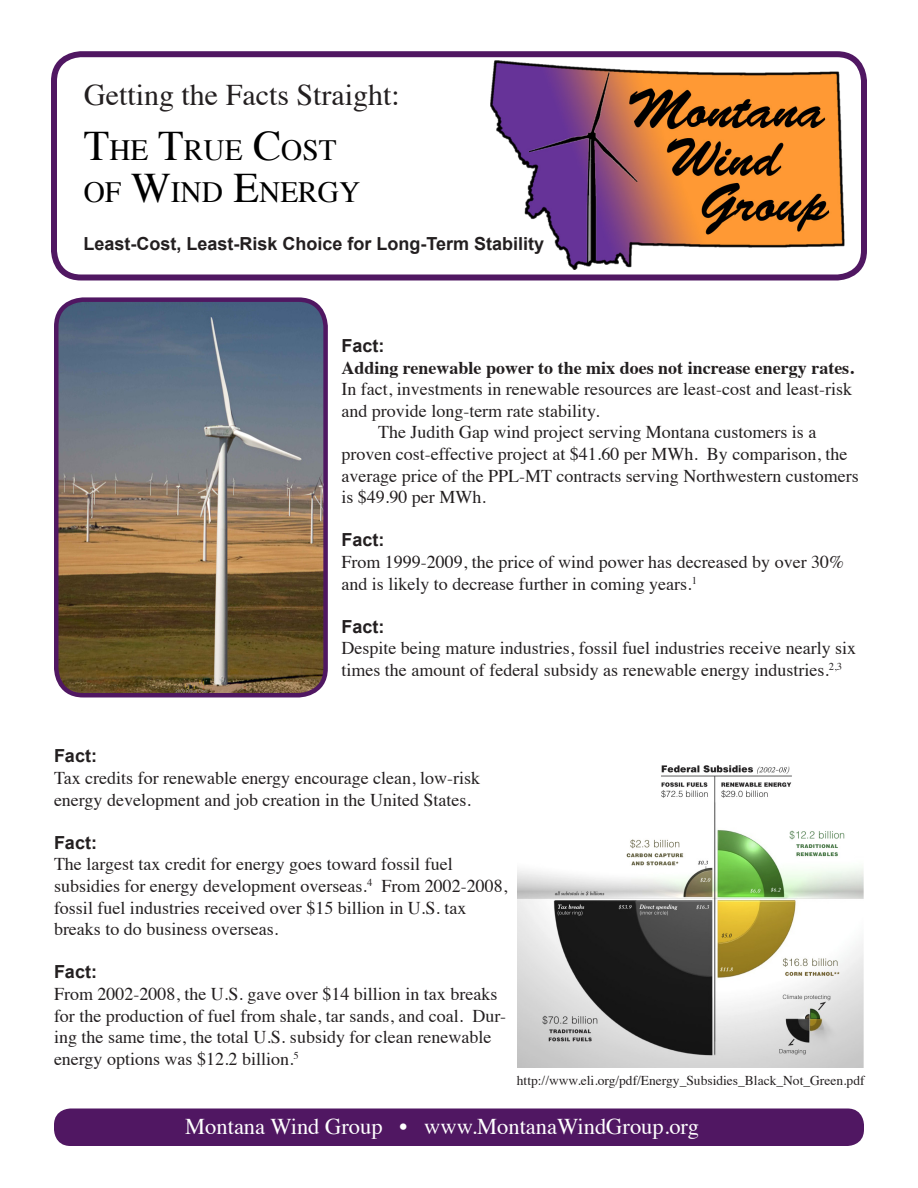
<style>
.page{position:relative;width:918px;height:1188px;background:#fff}
.page>*{position:absolute;margin:0;border:0;box-sizing:border-box;transform-origin:0 0}
.t1{font:30px "Times";color:#231f20}
.t2{font:29.4px "Times";color:#000}
.t3{font:22.5px "Times";color:#fff}
.t4{font:18px/21.6px "Times";color:#231f20}
.t5{font:700 18px "Arial";color:#231f20}
.t6{font:700 18px "Times";color:#231f20}
.t7{font:13.5px "Times";color:#231f20}
.s1{font-size:42px}
</style>
<div class="page">
<div style="left:51px;top:51px;width:816px;height:229px;border:6px solid #501762;border-radius:27px"></div>
<div style="left:54px;top:1108px;width:810px;height:38px;background:#501762;border-radius:16px"></div>
<img style="left:490px;top:60px;width:374px;height:210px">
<img style="left:59px;top:302px;width:267px;height:393px">
<div style="left:54px;top:297px;width:274px;height:400px;border:4px solid #501762;border-radius:27px"></div>
<img style="left:517px;top:765px;width:347px;height:303px">
<p class="t1" style="left:84px;top:67px;width:317px">Getting the Facts Straight:</p>
<p class="t2" style="left:84px;top:123px;width:254px"><span class="s1">T</span>HE <span class="s1">T</span>RUE <span class="s1">C</span>OST</p>
<p class="t2" style="left:84px;top:165px;width:278px">OF <span class="s1">W</span>IND <span class="s1">E</span>NERGY</p>
<p class="t5" style="left:83px;top:231px;width:462px">Least-Cost, Least-Risk Choice for Long-Term Stability</p>
<p class="t5" style="left:341px;top:334px;width:45px">Fact:</p>
<p class="t6" style="left:341px;top:350px;width:514px">Adding renewable power to the mix does not increase energy rates.</p>
<p class="t4" style="left:341px;top:377px;width:512px">In fact, investments in renewable resources are least-cost and least-risk and provide long-term rate stability.</p>
<p class="t4" style="left:341px;top:420px;width:519px;text-indent:37px">The Judith Gap wind project serving Montana customers is a proven cost-effective project at $41.60 per MWh. By comparison, the average price of the PPL-MT contracts serving Northwestern customers is $49.90 per MWh.</p>
<p class="t5" style="left:341px;top:528px;width:45px">Fact:</p>
<p class="t4" style="left:341px;top:550px;width:504px">From 1999-2009, the price of wind power has decreased by over 30% and is likely to decrease further in coming years.<sup>1</sup></p>
<p class="t5" style="left:341px;top:614px;width:45px">Fact:</p>
<p class="t4" style="left:341px;top:636px;width:516px">Despite being mature industries, fossil fuel industries receive nearly six times the amount of federal subsidy as renewable energy industries.<sup>2,3</sup></p>
<p class="t5" style="left:54px;top:744px;width:45px">Fact:</p>
<p class="t4" style="left:54px;top:766px;width:428px">Tax credits for renewable energy encourage clean, low-risk energy development and job creation in the United States.</p>
<p class="t5" style="left:54px;top:830px;width:45px">Fact:</p>
<p class="t4" style="left:54px;top:852px;width:455px">The largest tax credit for energy goes toward fossil fuel subsidies for energy development overseas.<sup>4</sup> From 2002-2008, fossil fuel industries received over $15 billion in U.S. tax breaks to do business overseas.</p>
<p class="t5" style="left:54px;top:960px;width:45px">Fact:</p>
<p class="t4" style="left:54px;top:982px;width:454px">From 2002-2008, the U.S. gave over $14 billion in tax breaks for the production of fuel from shale, tar sands, and coal. Dur&shy;ing the same time, the total U.S. subsidy for clean renewable energy options was $12.2 billion.<sup>5</sup></p>
<p class="t7" style="left:517px;top:1068px;width:349px">http://www.eli.org/pdf/Energy_Subsidies_Black_Not_Green.pdf</p>
<p class="t3" style="left:185px;top:1105px;width:515px">Montana Wind Group • www.MontanaWindGroup.org</p>
</div>
